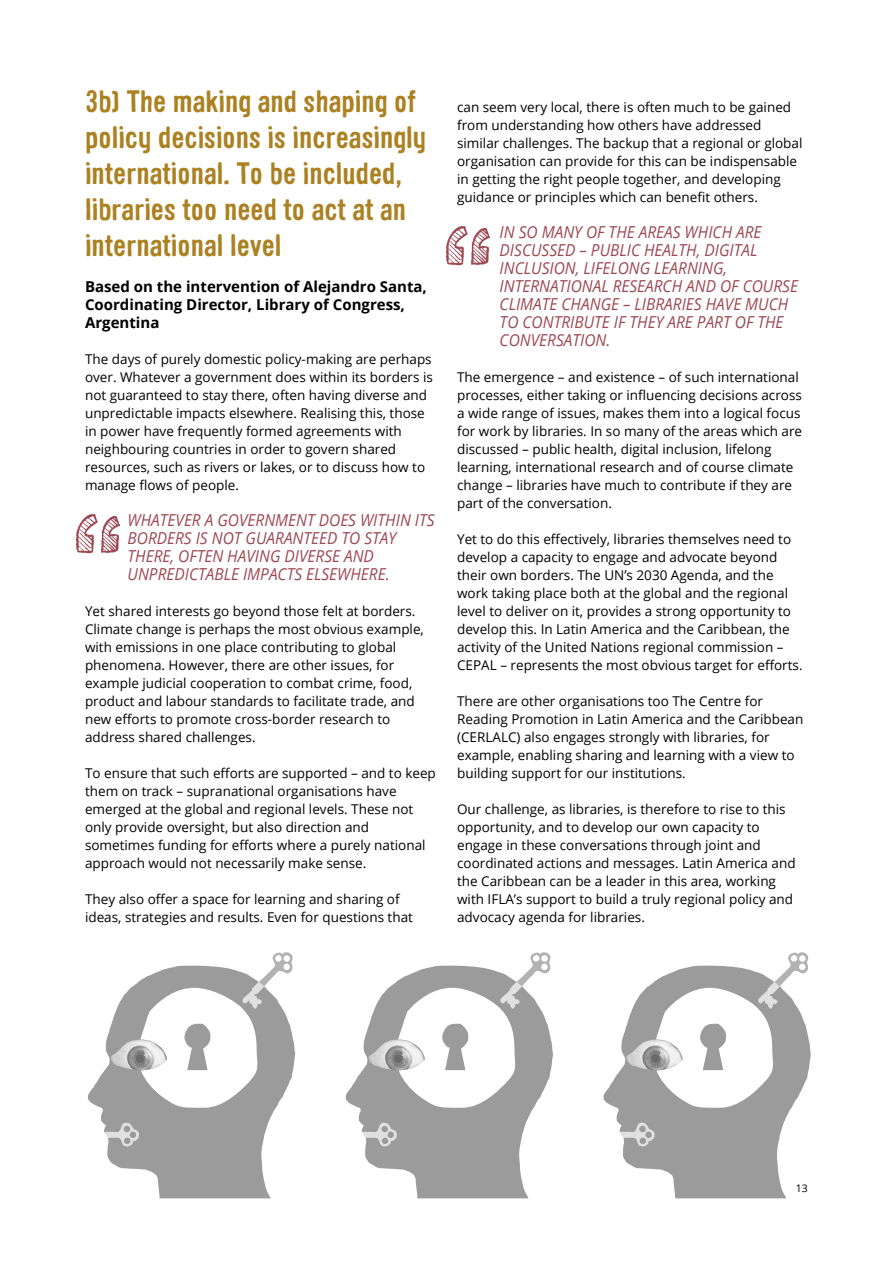
<style>
.page{position:relative;width:893px;height:1263px;background:#fff}
.page>*{position:absolute;margin:0;border:0;box-sizing:border-box;transform-origin:0 0}
.t1{font:700 30px/36px "Sini";color:#ac8122}
.t2{font:italic 16.5px/18px "Open Sans";color:#9d4853;scale:.94 1}
.t3{font:700 15px/18px "Open Sans";color:#000}
.t4{font:13.5px/18px "Open Sans";color:#000}
.t5{font:10.5px "Open Sans";color:#000}
</style>
<div class="page">
<svg style="left:88px;top:952px;width:208px;height:247px"></svg>
<svg style="left:345px;top:952px;width:208px;height:247px"></svg>
<svg style="left:603px;top:952px;width:208px;height:247px"></svg>
<img style="left:446px;top:226px;width:43px;height:40px">
<img style="left:77px;top:514px;width:42px;height:40px">
<h1 class="t1" style="left:85px;top:83px;width:343px">3b) The making and shaping of policy decisions is increasingly international. To be included, libraries too need to act at an international level</h1>
<p class="t3" style="left:85px;top:277px;width:343px">Based on the intervention of Alejandro Santa,<br>Coordinating Director, Library of Congress,<br>Argentina</p>
<p class="t4" style="left:85px;top:350px;width:349px">The days of purely domestic policy-making are perhaps over. Whatever a government does within its borders is not guaranteed to stay there, often having diverse and unpredictable impacts elsewhere. Realising this, those in power have frequently formed agreements with neighbouring countries in order to govern shared resources, such as rivers or lakes, or to discuss how to manage flows of people.</p>
<p class="t2" style="left:128px;top:511px;width:328px">WHATEVER A GOVERNMENT DOES WITHIN ITS BORDERS IS NOT GUARANTEED TO STAY THERE, OFTEN HAVING DIVERSE AND UNPREDICTABLE IMPACTS ELSEWHERE.</p>
<p class="t4" style="left:85px;top:602px;width:340px">Yet shared interests go beyond those felt at borders.<br>Climate change is perhaps the most obvious example, with emissions in one place contributing to global phenomena. However, there are other issues, for example judicial cooperation to combat crime, food, product and labour standards to facilitate trade, and new efforts to promote cross-border research to address shared challenges.</p>
<p class="t4" style="left:85px;top:764px;width:352px">To ensure that such efforts are supported – and to keep them on track – supranational organisations have emerged at the global and regional levels. These not only provide oversight, but also direction and sometimes funding for efforts where a purely national approach would not necessarily make sense.</p>
<p class="t4" style="left:85px;top:890px;width:329px">They also offer a space for learning and sharing of ideas, strategies and results. Even for questions that</p>
<p class="t4" style="left:457px;top:98px;width:347px">can seem very local, there is often much to be gained from understanding how others have addressed similar challenges. The backup that a regional or global organisation can provide for this can be indispensable in getting the right people together, and developing guidance or principles which can benefit others.</p>
<p class="t2" style="left:500px;top:223px;width:319px">IN SO MANY OF THE AREAS WHICH ARE<br>DISCUSSED – PUBLIC HEALTH, DIGITAL<br>INCLUSION, LIFELONG LEARNING,<br>INTERNATIONAL RESEARCH AND OF COURSE<br>CLIMATE CHANGE – LIBRARIES HAVE MUCH<br>TO CONTRIBUTE IF THEY ARE PART OF THE<br>CONVERSATION.</p>
<p class="t4" style="left:457px;top:368px;width:347px">The emergence – and existence – of such international processes, either taking or influencing decisions across a wide range of issues, makes them into a logical focus for work by libraries. In so many of the areas which are discussed – public health, digital inclusion, lifelong learning, international research and of course climate change – libraries have much to contribute if they are part of the conversation.</p>
<p class="t4" style="left:457px;top:530px;width:347px">Yet to do this effectively, libraries themselves need to develop a capacity to engage and advocate beyond their own borders. The UN’s 2030 Agenda, and the work taking place both at the global and the regional level to deliver on it, provides a strong opportunity to develop this. In Latin America and the Caribbean, the activity of the United Nations regional commission – CEPAL – represents the most obvious target for efforts.</p>
<p class="t4" style="left:457px;top:692px;width:348px">There are other organisations too The Centre for Reading Promotion in Latin America and the Caribbean (CERLALC) also engages strongly with libraries, for example, enabling sharing and learning with a view to building support for our institutions.</p>
<p class="t4" style="left:457px;top:800px;width:340px">Our challenge, as libraries, is therefore to rise to this opportunity, and to develop our own capacity to engage in these conversations through joint and coordinated actions and messages. Latin America and the Caribbean can be a leader in this area, working with IFLA’s support to build a truly regional policy and advocacy agenda for libraries.</p>
<p class="t5" style="left:796px;top:1181px;width:14px">13</p>
</div>
